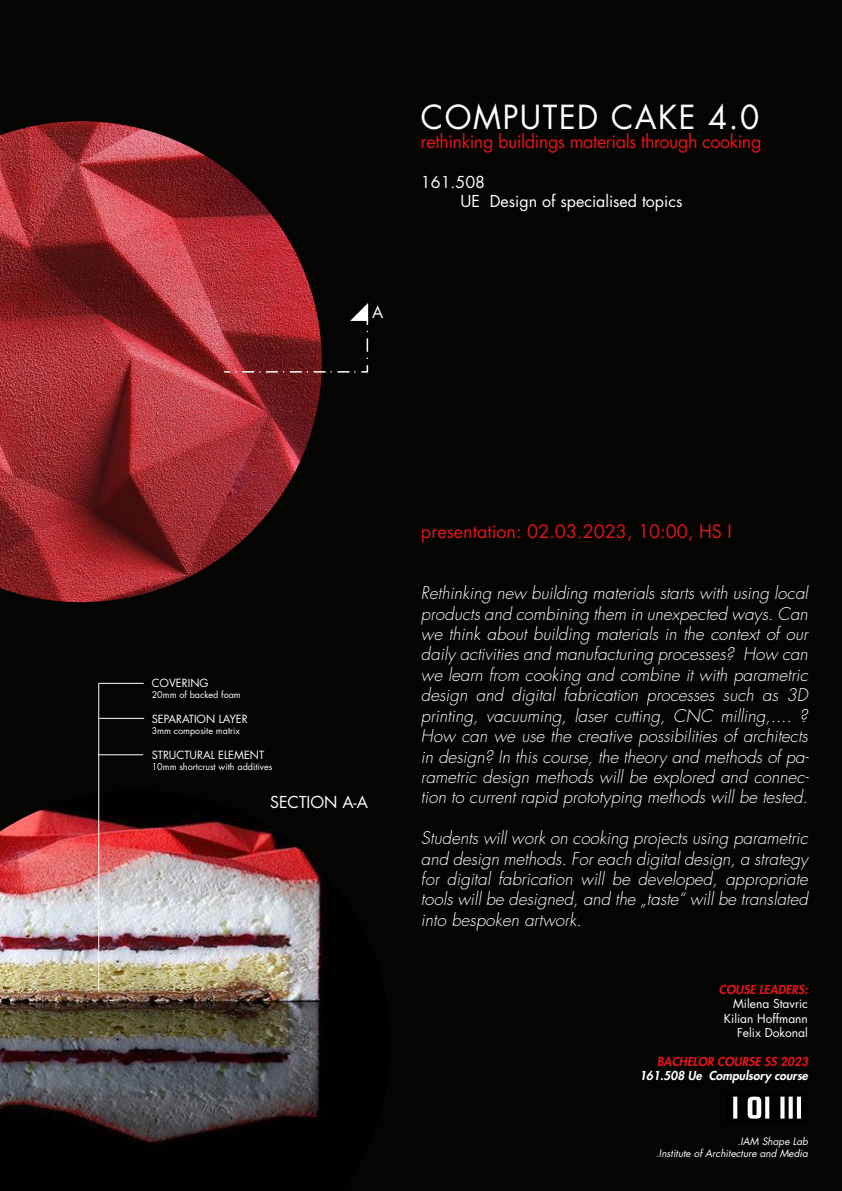
<style>
.page{position:relative;width:842px;height:1191px;background:#040503}
.page>*{position:absolute;margin:0;border:0;box-sizing:border-box;transform-origin:0 0}
.t1{font:32.3px "Futura Std";letter-spacing:.05em;color:#fff;scale:.96 1}
.t2{font:18px "Futura Std";letter-spacing:-.025em;color:#e31517}
.t3{font:18px "Futura Std";color:#e31517}
.t4{font:italic 300 17px/20.4px "Futura Std";color:#fff;text-align:justify}
.t5{font:16px "Futura Std";color:#fff}
.t6{font:12px "Futura Std";color:#fff}
.t7{font:italic 800 12px "Futura Std";color:#e31517}
.t8{font:italic 800 12px "Futura Std";color:#fff}
.t9{font:11px "Futura Std";color:#fff}
.t10{font:italic 10px "Futura Std";color:#fff}
.t11{font:italic 10px "Futura Std";color:#231f20}
.t12{font:9px "Futura Std";color:#fff}
</style>
<div class="page">
<img style="left:0;top:121px;width:322px;height:481px">
<img style="left:0;top:790px;width:324px;height:353px">
<img style="left:733px;top:1096px;width:68px;height:23px">
<hr style="left:98px;top:683px;width:1px;height:308px;background:#fff">
<hr style="left:99px;top:683px;width:45px;height:1px;background:#fff">
<hr style="left:98px;top:754px;width:45px;height:1px;background:#fff">
<hr style="left:99px;top:718px;width:45px;height:1px;background:#fff">
<svg style="left:223px;top:303px;width:146px;height:70px"></svg>
<p class="t5" style="left:372px;top:302px;width:13px">A</p>
<p class="t1" style="left:421px;top:96px;width:354px">COMPUTED CAKE 4.0</p>
<p class="t2" style="left:421px;top:130px;width:342px">rethinking buildings materials through cooking</p>
<p class="t5" style="left:421px;top:172px;width:66px">161.508</p>
<p class="t5" style="left:460px;top:191px;width:223px">UE Design of specialised topics</p>
<p class="t9" style="left:152px;top:676px;width:58px">COVERING</p>
<p class="t12" style="left:152px;top:688px;width:91px">20mm of backed foam</p>
<p class="t9" style="left:152px;top:712px;width:98px">SEPARATION LAYER</p>
<p class="t12" style="left:152px;top:724px;width:90px">3mm composite matrix</p>
<p class="t9" style="left:152px;top:748px;width:114px">STRUCTURAL ELEMENT</p>
<p class="t12" style="left:152px;top:760px;width:122px">10mm shortcrust with additives</p>
<p class="t5" style="left:270px;top:791px;width:99px">SECTION A-A</p>
<p class="t3" style="left:421px;top:520px;width:312px">presentation: 02.03.2023, 10:00, HS I</p>
<p class="t4" style="left:421px;top:583px;width:389px">Rethinking new building materials starts with using local products and combining them in unexpected ways. Can we think about building materials in the context of our daily activities and manufacturing processes? How can we learn from cooking and combine it with parametric design and digital fabrication processes such as 3D printing, vacuuming, laser cutting, CNC milling,.... ?<br>How can we use the creative possibilities of architects in design? In this course, the theory and methods of pa&shy;rametric design methods will be explored and connec&shy;tion to current rapid prototyping methods will be tested.</p>
<p class="t4" style="left:421px;top:828px;width:388px">Students will work on cooking projects using parametric and design methods. For each digital design, a strategy for digital fabrication will be developed, appropriate tools will be designed, and the „taste“ will be translated into bespoken artwork.</p>
<p class="t7" style="left:719px;top:982px;width:91px">COUSE LEADERS:</p>
<p class="t6" style="left:733px;top:996px;width:76px">Milena Stavric</p>
<p class="t6" style="left:724px;top:1010px;width:85px">Kilian Hoffmann</p>
<p class="t6" style="left:737px;top:1025px;width:72px">Felix Dokonal</p>
<p class="t7" style="left:657px;top:1054px;width:152px">BACHELOR COURSE SS 2023</p>
<p class="t8" style="left:639px;top:1068px;width:170px">161.508 Ue Compulsory course</p>
<p class="t11" style="left:805px;top:1098px;width:5px">.</p>
<p class="t10" style="left:737px;top:1134px;width:72px">.IAM Shape Lab</p>
<p class="t10" style="left:656px;top:1146px;width:154px">.Institute of Architecture and Media</p>
</div>
